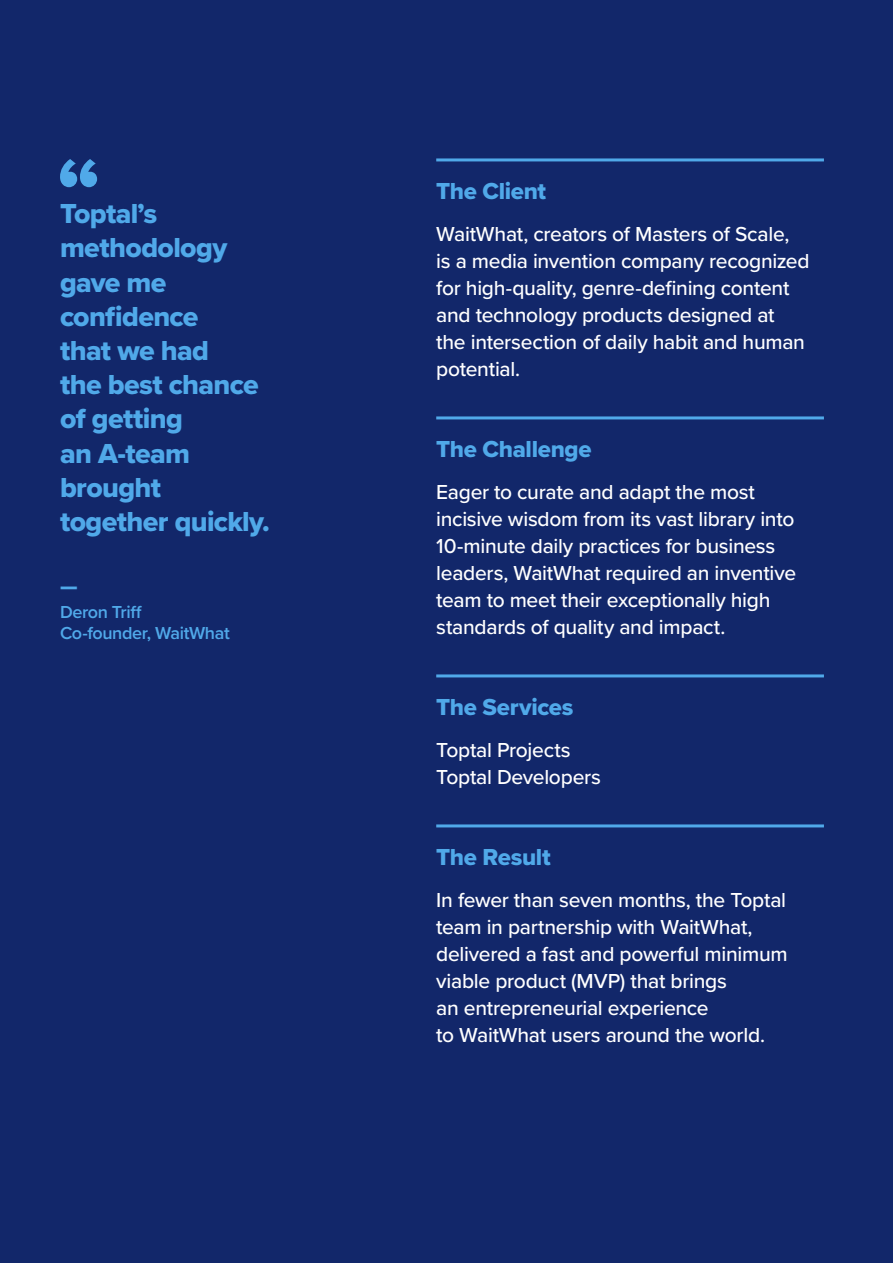
<style>
.page{position:relative;width:893px;height:1263px;background:#fff}
.page>*{position:absolute;margin:0;border:0;box-sizing:border-box;transform-origin:0 0}
.t1{font:28.5px/34.2px "Proxima Nova Extrabld";letter-spacing:-.025em;color:#50a9e9}
.t2{font:24px "Proxima Nova Extrabld";letter-spacing:-.015em;color:#50a9e9}
.t3{font:500 21px/27px "Proxima Nova";letter-spacing:-.015em;color:#fff}
.t4{font:21px "Proxima Nova Extrabld";color:#50a9e9}
.t5{font:600 18px/21px "Proxima Nova";letter-spacing:-.02em;color:#50a9e9}
</style>
<div class="page">
<div style="left:0;top:0;width:892px;height:1263px;background:#12276a"></div>
<hr style="left:436px;top:158px;width:387px;height:3px;background:#50a9e9">
<hr style="left:436px;top:416px;width:387px;height:3px;background:#50a9e9">
<hr style="left:436px;top:674px;width:387px;height:3px;background:#50a9e9">
<hr style="left:436px;top:824px;width:387px;height:3px;background:#50a9e9">
<svg style="left:60px;top:159px;width:37px;height:28px"></svg>
<h1 class="t1" style="left:60px;top:196px;width:211px">Toptal’s methodology gave me confidence<br>that we had<br>the best chance of getting<br>an A-team brought together quickly.</h1>
<p class="t4" style="left:60px;top:570px;width:19px">—</p>
<p class="t5" style="left:60px;top:601px;width:171px">Deron Triff<br>Co-founder, WaitWhat</p>
<p class="t2" style="left:436px;top:173px;width:111px">The Client</p>
<p class="t3" style="left:436px;top:220px;width:375px">WaitWhat, creators of Masters of Scale,<br>is a media invention company recognized for high-quality, genre-defining content and technology products designed at<br>the intersection of daily habit and human potential.</p>
<p class="t2" style="left:436px;top:431px;width:157px">The Challenge</p>
<p class="t3" style="left:436px;top:478px;width:361px">Eager to curate and adapt the most incisive wisdom from its vast library into 10-minute daily practices for business leaders, WaitWhat required an inventive team to meet their exceptionally high standards of quality and impact.</p>
<p class="t2" style="left:436px;top:689px;width:139px">The Services</p>
<p class="t3" style="left:436px;top:736px;width:166px">Toptal Projects<br>Toptal Developers</p>
<p class="t2" style="left:436px;top:839px;width:116px">The Result</p>
<p class="t3" style="left:436px;top:886px;width:353px">In fewer than seven months, the Toptal team in partnership with WaitWhat, delivered a fast and powerful minimum viable product (MVP) that brings<br>an entrepreneurial experience<br>to WaitWhat users around the world.</p>
</div>
